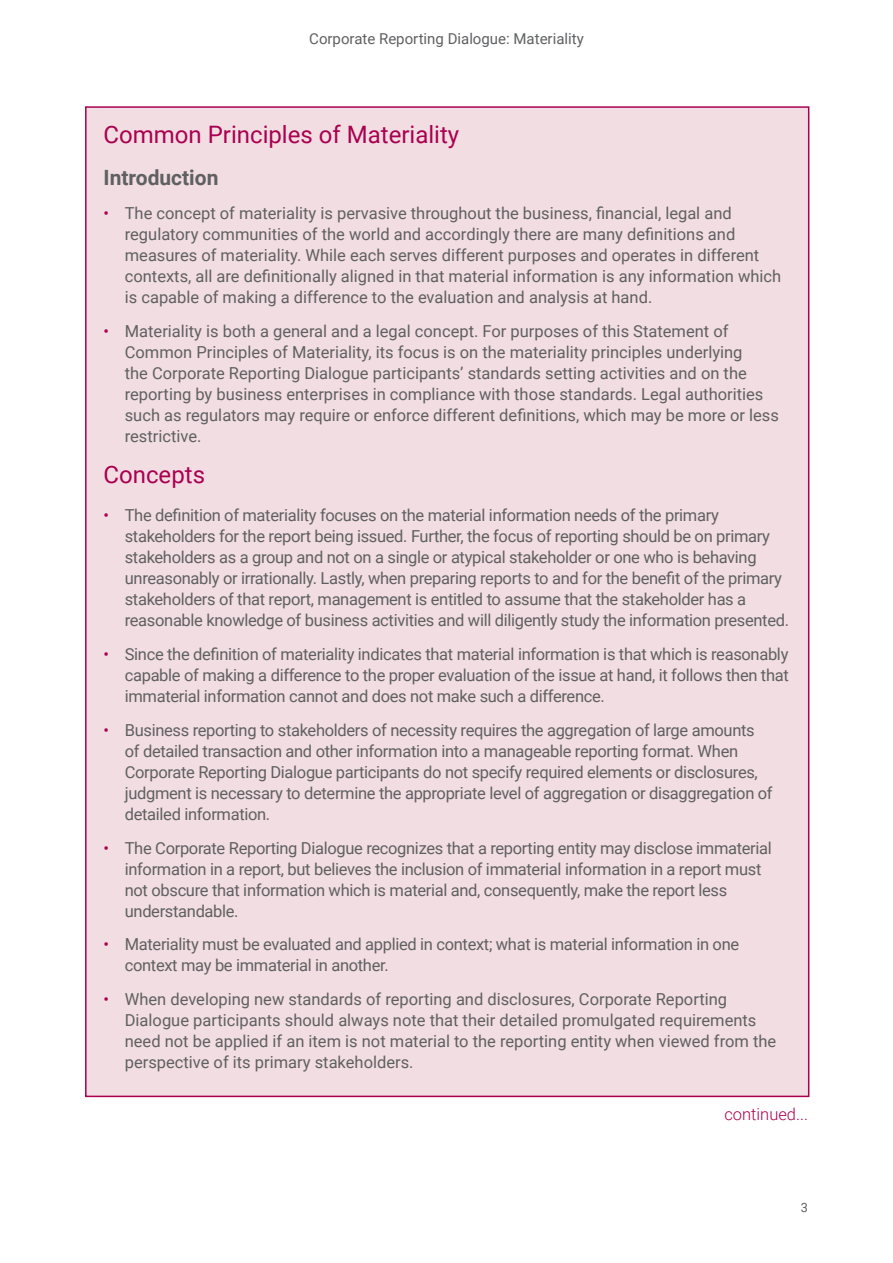
<style>
.page{position:relative;width:893px;height:1263px;background:#fff}
.page>*{position:absolute;margin:0;border:0;box-sizing:border-box;transform-origin:0 0}
.t1{font:24px "Roboto";color:#aa0050}
.t2{font:700 21px "Roboto";color:#5f6062}
.t3{font:16.5px/21px "Roboto";letter-spacing:-.02em;color:#5f6062}
.t4{font:16.5px/21px "Roboto";color:#5f6062}
.t5{font:300 16.5px "Roboto";color:#aa0050}
.t6{font:15px "Roboto";color:#5f6062}
.t7{font:12.75px "Roboto";color:#5f6062}
.s1{color:#aa0050}
</style>
<div class="page">
<div style="left:86px;top:107px;width:723px;height:989px;background:#f2dde2"></div>
<p class="t6" style="left:309px;top:28px;width:276px">Corporate Reporting Dialogue: Materiality</p>
<h1 class="t1" style="left:104px;top:117px;width:357px">Common Principles of Materiality</h1>
<p class="t2" style="left:104px;top:163px;width:116px">Introduction</p>
<p class="t4" style="left:125px;top:202px;width:658px;text-indent:-21px"><span class="s1">•</span> The concept of materiality is pervasive throughout the business, financial, legal and regulatory communities of the world and accordingly there are many definitions and measures of materiality. While each serves different purposes and operates in different contexts, all are definitionally aligned in that material information is any information which is capable of making a difference to the evaluation and analysis at hand.</p>
<p class="t4" style="left:125px;top:320px;width:656px;text-indent:-21px"><span class="s1">•</span> Materiality is both a general and a legal concept. For purposes of this Statement of Common Principles of Materiality, its focus is on the materiality principles underlying<br>the Corporate Reporting Dialogue participants’ standards setting activities and on the reporting by business enterprises in compliance with those standards. Legal authorities such as regulators may require or enforce different definitions, which may be more or less restrictive.</p>
<h1 class="t1" style="left:104px;top:458px;width:103px">Concepts</h1>
<p class="t3" style="left:125px;top:504px;width:666px;text-indent:-21px"><span class="s1">•</span> The definition of materiality focuses on the material information needs of the primary stakeholders for the report being issued. Further, the focus of reporting should be on primary stakeholders as a group and not on a single or atypical stakeholder or one who is behaving unreasonably or irrationally. Lastly, when preparing reports to and for the benefit of the primary stakeholders of that report, management is entitled to assume that the stakeholder has a reasonable knowledge of business activities and will diligently study the information presented.</p>
<p class="t3" style="left:125px;top:643px;width:665px;text-align:justify;text-indent:-21px"><span class="s1">•</span> Since the definition of materiality indicates that material information is that which is reasonably capable of making a difference to the proper evaluation of the issue at hand, it follows then that immaterial information cannot and does not make such a difference.</p>
<p class="t3" style="left:125px;top:719px;width:649px;text-indent:-21px"><span class="s1">•</span> Business reporting to stakeholders of necessity requires the aggregation of large amounts of detailed transaction and other information into a manageable reporting format. When Corporate Reporting Dialogue participants do not specify required elements or disclosures, judgment is necessary to determine the appropriate level of aggregation or disaggregation of detailed information.</p>
<p class="t3" style="left:125px;top:836px;width:649px;text-indent:-21px"><span class="s1">•</span> The Corporate Reporting Dialogue recognizes that a reporting entity may disclose immaterial information in a report, but believes the inclusion of immaterial information in a report must not obscure that information which is material and, consequently, make the report less understandable.</p>
<p class="t3" style="left:125px;top:933px;width:616px;text-indent:-21px"><span class="s1">•</span> Materiality must be evaluated and applied in context; what is material information in one context may be immaterial in another.</p>
<p class="t4" style="left:125px;top:988px;width:653px;text-indent:-21px"><span class="s1">•</span> When developing new standards of reporting and disclosures, Corporate Reporting Dialogue participants should always note that their detailed promulgated requirements need not be applied if an item is not material to the reporting entity when viewed from the perspective of its primary stakeholders.</p>
<p class="t5" style="left:724px;top:1102px;width:85px">continued...</p>
<p class="t7" style="left:801px;top:1198px;width:9px">3</p>
</div>
